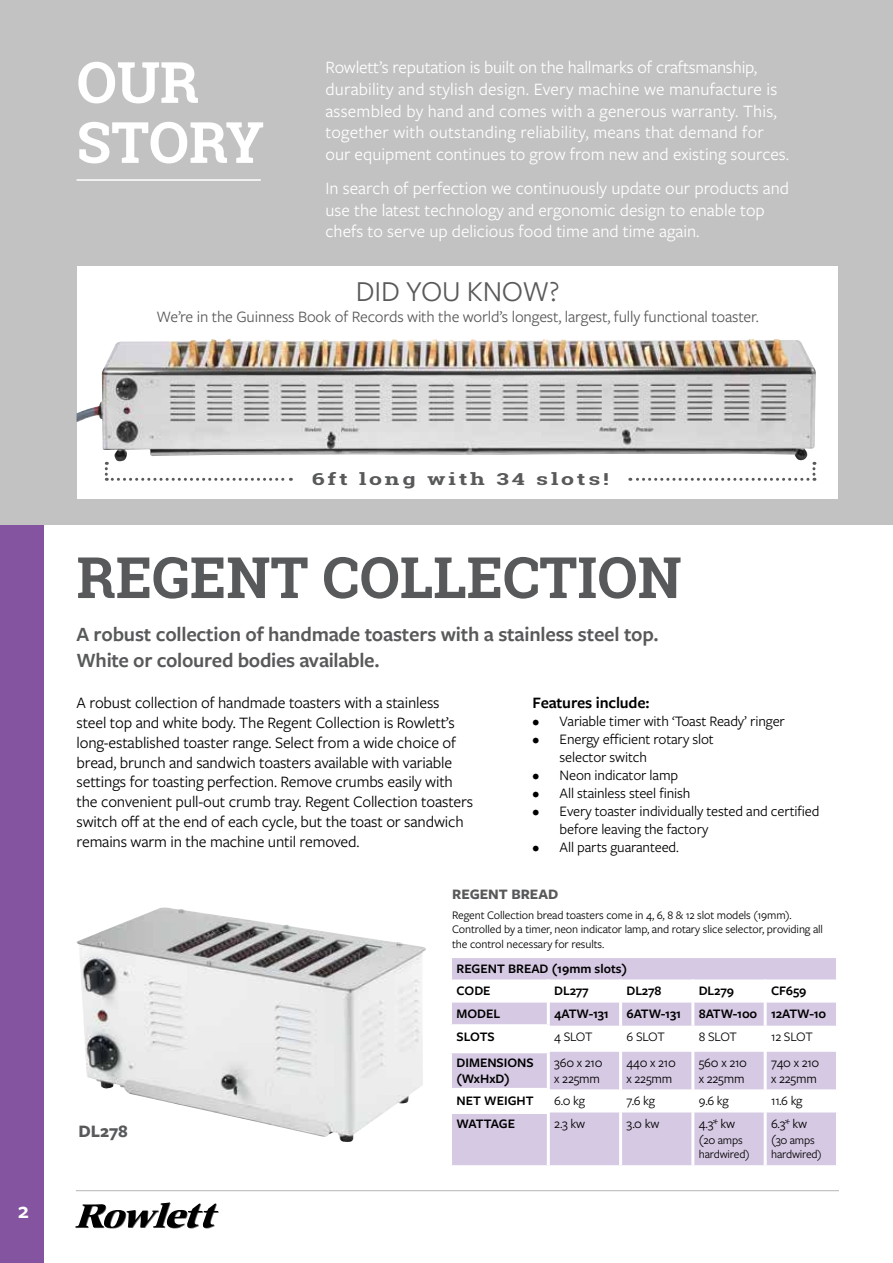
<style>
.page{position:relative;width:893px;height:1263px;background:#fff}
.page>*{position:absolute;margin:0;border:0;box-sizing:border-box;transform-origin:0 0}
.t1{font:700 57px "Roboto Slab";color:#58595b}
.t2{font:700 57px/60px "Roboto Slab";color:#fff}
.t3{font:30px "Freight Sans Pro";letter-spacing:-.01em;color:#58595b}
.t4{font:600 23.25px "Freight Sans Pro";color:#fff}
.t5{font:600 21px/25.2px "Freight Sans Pro";letter-spacing:-.01em;color:#58595b}
.t6{font:700 18.15px "Freight Sans Pro";color:#58595b}
.t7{font:18px/21.6px "Freight Sans Pro";color:#fff}
.t8{font:16.5px/19.8px "Freight Sans Pro";letter-spacing:-.01em;color:#000}
.t9{font:16.5px "Freight Sans Pro";letter-spacing:-.01em;color:#58595b}
.t10{font:700 16.5px "Roboto Slab";letter-spacing:.125em;color:#58595b;scale:1.4 1}
.t11{font:600 16.5px "Freight Sans Pro";letter-spacing:-.01em;color:#000}
.t12{font:15px/18px "Freight Sans Pro";letter-spacing:-.01em;color:#000}
.t13{font:700 15px "Freight Sans Pro";color:#58595b}
.t14{font:13.5px/16.2px "Freight Sans Pro";letter-spacing:-.015em;color:#000}
.t15{font:600 13.5px/21.5px "Freight Sans Pro";letter-spacing:-.005em;color:#000}
.t16{font:600 13.5px "Freight Sans Pro";letter-spacing:-.025em;color:#000}
.t17{font:12px/14.4px "Freight Sans Pro";letter-spacing:-.01em;color:#000}
.s1{font-size:13.5px}
</style>
<div class="page">
<div style="left:0;top:0;width:44px;height:1263px;background:#c2c2c2"></div>
<div style="left:0;top:525px;width:44px;height:738px;background:#8454a0"></div>
<div style="left:27px;top:0;width:866px;height:524px;background:#c2c2c2"></div>
<div style="left:77px;top:266px;width:761px;height:232px;background:#fff"></div>
<hr style="left:76px;top:1190px;width:763px;height:1px;background:#b5b5b6">
<svg style="left:75px;top:1202px;width:144px;height:26px"></svg>
<svg style="left:452px;top:958px;width:384px;height:207px;fill:#d6c9e3"></svg>
<hr style="left:547px;top:979px;width:3px;height:23px;background:#fff">
<hr style="left:619px;top:979px;width:3px;height:23px;background:#fff">
<hr style="left:691px;top:979px;width:3px;height:23px;background:#fff">
<hr style="left:764px;top:979px;width:3px;height:23px;background:#fff">
<hr style="left:547px;top:1002px;width:3px;height:22px;background:#fff">
<hr style="left:619px;top:1002px;width:3px;height:24px;background:#fff">
<hr style="left:691px;top:1002px;width:3px;height:24px;background:#fff">
<hr style="left:764px;top:1002px;width:3px;height:24px;background:#fff">
<hr style="left:449px;top:1024px;width:101px;height:3px;background:#fff">
<hr style="left:547px;top:1027px;width:3px;height:23px;background:#fff">
<hr style="left:619px;top:1026px;width:3px;height:26px;background:#fff">
<hr style="left:691px;top:1026px;width:3px;height:26px;background:#fff">
<hr style="left:764px;top:1026px;width:3px;height:26px;background:#fff">
<hr style="left:449px;top:1050px;width:101px;height:3px;background:#fff">
<hr style="left:547px;top:1053px;width:3px;height:35px;background:#fff">
<hr style="left:619px;top:1052px;width:3px;height:37px;background:#fff">
<hr style="left:691px;top:1052px;width:3px;height:37px;background:#fff">
<hr style="left:764px;top:1052px;width:3px;height:37px;background:#fff">
<hr style="left:449px;top:1088px;width:101px;height:3px;background:#fff">
<hr style="left:547px;top:1091px;width:3px;height:20px;background:#fff">
<hr style="left:619px;top:1089px;width:3px;height:23px;background:#fff">
<hr style="left:691px;top:1089px;width:3px;height:23px;background:#fff">
<hr style="left:764px;top:1089px;width:3px;height:23px;background:#fff">
<hr style="left:449px;top:1111px;width:101px;height:3px;background:#fff">
<hr style="left:547px;top:1114px;width:3px;height:51px;background:#fff">
<hr style="left:619px;top:1112px;width:3px;height:53px;background:#fff">
<hr style="left:691px;top:1112px;width:3px;height:53px;background:#fff">
<hr style="left:764px;top:1112px;width:3px;height:53px;background:#fff">
<img style="left:77px;top:338px;width:739px;height:123px">
<svg style="left:105px;top:462px;width:186px;height:19px"></svg>
<svg style="left:630px;top:462px;width:185px;height:19px"></svg>
<hr style="left:77px;top:179px;width:184px;height:2px;background:#fff">
<img style="left:77px;top:907px;width:349px;height:235px">
<h1 class="t2" style="left:77px;top:52px;width:189px">OUR<br>STORY</h1>
<p class="t7" style="left:325px;top:56px;width:465px">Rowlett’s reputation is built on the hallmarks of craftsmanship, durability and stylish design. Every machine we manufacture is assembled by hand and comes with a generous warranty. This, together with outstanding reliability, means that demand for our equipment continues to grow from new and existing sources.</p>
<p class="t7" style="left:325px;top:177px;width:465px">In search of perfection we continuously update our products and use the latest technology and ergonomic design to enable top chefs to serve up delicious food time and time again.</p>
<h2 class="t3" style="left:356px;top:271px;width:205px">DID YOU KNOW?</h2>
<p class="t9" style="left:157px;top:306px;width:604px">We’re in the Guinness Book of Records with the world’s longest, largest, fully functional toaster.</p>
<p class="t4" style="left:18px;top:1195px;width:13px">2</p>
<p class="t10" style="left:312px;top:468px;width:214px">6ft long with 34 slots!</p>
<h1 class="t1" style="left:77px;top:538px;width:606px">REGENT COLLECTION</h1>
<p class="t5" style="left:77px;top:621px;width:583px">A robust collection of handmade toasters with a stainless steel top.<br>White or coloured bodies available.</p>
<p class="t8" style="left:77px;top:692px;width:398px">A robust collection of handmade toasters with a stainless steel top and white body. The Regent Collection is Rowlett’s long-established toaster range. Select from a wide choice of bread, brunch and sandwich toasters available with variable settings for toasting perfection. Remove crumbs easily with the convenient pull-out crumb tray. Regent Collection toasters switch off at the end of each cycle, but the toast or sandwich remains warm in the machine until removed.</p>
<p class="t11" style="left:533px;top:692px;width:119px">Features include:</p>
<p class="t12" style="left:533px;top:712px;width:254px">• Variable timer with ‘Toast Ready’ ringer</p>
<p class="t12" style="left:560px;top:730px;width:156px;text-indent:-27px">• Energy efficient rotary slot selector switch</p>
<p class="t12" style="left:533px;top:766px;width:147px">• Neon indicator lamp</p>
<p class="t12" style="left:533px;top:784px;width:159px">• All stainless steel finish</p>
<p class="t12" style="left:560px;top:802px;width:261px;text-indent:-27px">• Every toaster individually tested and certified before leaving the factory</p>
<p class="t12" style="left:533px;top:838px;width:148px">• All parts guaranteed.</p>
<p class="t6" style="left:78px;top:1118px;width:51px">DL278</p>
<p class="t13" style="left:452px;top:884px;width:108px">REGENT BREAD</p>
<p class="t17" style="left:452px;top:907px;width:372px">Regent Collection bread toasters come in 4, 6, 8 &amp; 12 slot models (19mm).<br>Controlled by a timer, neon indicator lamp, and rotary slice selector, providing all the control necessary for results.</p>
<p class="t15" style="left:456px;top:958px;width:172px">REGENT BREAD (19mm slots)<br>CODE</p>
<p class="t15" style="left:554px;top:979px;width:36px">DL277</p>
<p class="t15" style="left:627px;top:979px;width:36px">DL278</p>
<p class="t15" style="left:699px;top:979px;width:37px">DL279</p>
<p class="t15" style="left:771px;top:979px;width:37px">CF659</p>
<p class="t15" style="left:456px;top:1002px;width:45px">MODEL</p>
<p class="t15" style="left:554px;top:1002px;width:56px">4ATW-131</p>
<p class="t15" style="left:627px;top:1002px;width:56px">6ATW-131</p>
<p class="t15" style="left:699px;top:1002px;width:129px">8ATW-100 12ATW-10</p>
<p class="t15" style="left:456px;top:1025px;width:40px">SLOTS</p>
<p class="t14" style="left:554px;top:1028px;width:40px">4 SLOT</p>
<p class="t14" style="left:627px;top:1028px;width:40px">6 SLOT</p>
<p class="t14" style="left:699px;top:1028px;width:40px">8 SLOT</p>
<p class="t14" style="left:771px;top:1028px;width:43px">12 SLOT</p>
<p class="t15" style="left:456px;top:1054px;width:79px;line-height:16.2px">DIMENSIONS (WxHxD)</p>
<p class="t14" style="left:554px;top:1054px;width:50px">360 x 210 x 225mm</p>
<p class="t14" style="left:627px;top:1054px;width:51px">440 x 210 x 225mm</p>
<p class="t14" style="left:699px;top:1054px;width:50px">560 x 210 x 225mm</p>
<p class="t14" style="left:771px;top:1054px;width:50px">740 x 210 x 225mm</p>
<p class="t15" style="left:456px;top:1089px;width:79px">NET WEIGHT</p>
<p class="t14" style="left:554px;top:1091px;width:32px">6.0 kg</p>
<p class="t14" style="left:627px;top:1091px;width:30px">7.6 kg</p>
<p class="t14" style="left:699px;top:1091px;width:31px">9.6 kg</p>
<p class="t14" style="left:771px;top:1091px;width:33px">11.6 kg</p>
<p class="t16" style="left:456px;top:1114px;width:60px">WATTAGE</p>
<p class="t14" style="left:554px;top:1115px;width:32px">2.3 kw</p>
<p class="t14" style="left:626px;top:1115px;width:34px">3.0 kw</p>
<p class="t14" style="left:699px;top:1115px;width:38px">4.3* kw</p>
<p class="t17" style="left:699px;top:1132px;width:52px"><span class="s1">(</span>20 amps hardwired)</p>
<p class="t14" style="left:771px;top:1115px;width:38px">6.3* kw</p>
<p class="t17" style="left:771px;top:1132px;width:52px"><span class="s1">(</span>30 amps hardwired)</p>
</div>
